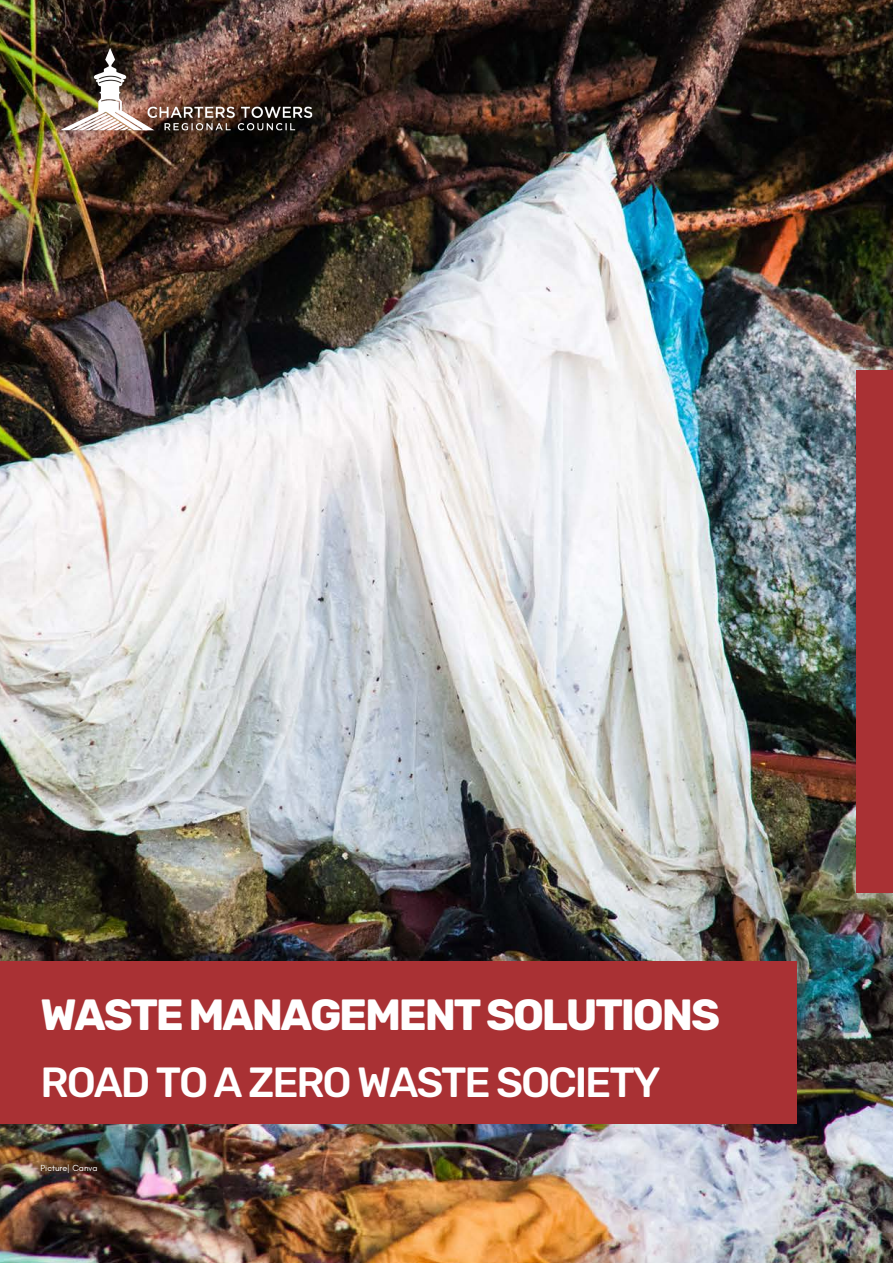
<style>
.page{position:relative;width:893px;height:1264px;background:#fff}
.page>*{position:absolute;margin:0;border:0;box-sizing:border-box;transform-origin:0 0}
.t1{font:700 43.5px "Rubik";letter-spacing:-.05em;color:#fff}
.t2{font:500 42px "Rubik";letter-spacing:-.05em;color:#fff}
.t3{font:9px "Glacial Indifference";color:#fff}
</style>
<div class="page">
<img style="left:0;top:0;width:892px;height:1262px">
<div style="left:856px;top:370px;width:36px;height:522px;background:#a93134"></div>
<div style="left:0;top:961px;width:796px;height:162px;background:#a93134"></div>
<img style="left:54px;top:47px;width:263px;height:85px">
<p class="t1" style="left:41px;top:989px;width:681px">WASTE MANAGEMENT SOLUTIONS</p>
<p class="t2" style="left:41px;top:1057px;width:621px">ROAD TO A ZERO WASTE SOCIETY</p>
<p class="t3" style="left:41px;top:1162px;width:58px">Picture| Canva</p>
</div>
